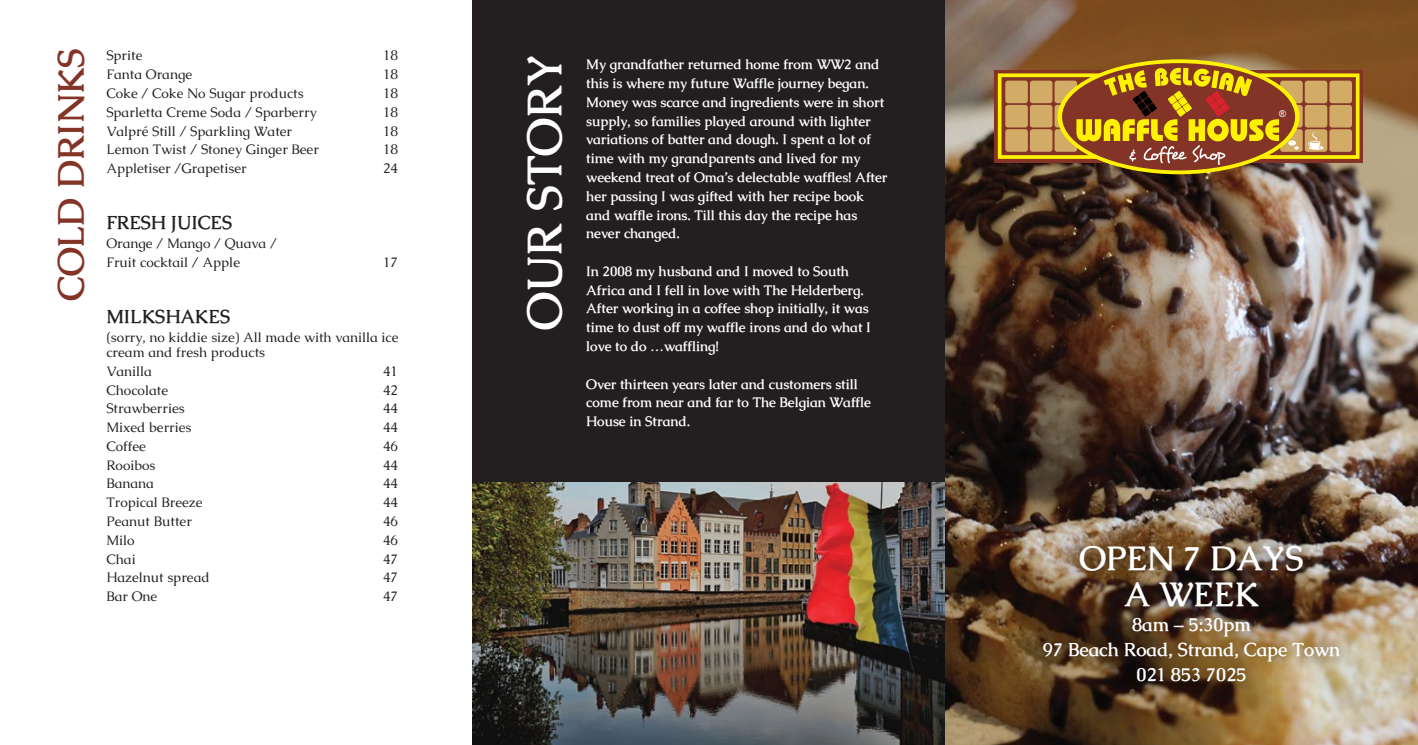
<style>
.page{position:relative;width:1418px;height:745px;background:#fff}
.page>*{position:absolute;margin:0;border:0;box-sizing:border-box;transform-origin:0 0}
.t1{font:700 47.88px "Caudex";color:#fff}
.t2{font:700 36.25px "Caudex";color:#833427}
.t3{font:700 33.75px/35px "Caudex";color:#fff;text-align:center}
.t4{font:700 18.75px/25px "Caudex";color:#fff;text-align:center}
.t5{font:700 18.75px "Caudex";color:#231f20}
.t6{font:700 13.75px/18.8px "Caudex";color:#fff}
.t7{font:13.75px/18.8px "Caudex";color:#231f20}
.t8{font:9.38px "Arial";color:#fff}
</style>
<div class="page">
<div style="left:472px;top:0;width:472px;height:536px;background:#231f20"></div>
<img style="left:945px;top:0;width:472px;height:744px">
<svg style="left:1057px;top:59px;width:242px;height:115px"></svg>
<div style="left:1062px;top:63px;width:232px;height:107px;background:#833427;border-radius:50%"></div>
<svg style="left:997px;top:68px;width:362px;height:97px"></svg>
<img style="left:472px;top:482px;width:472px;height:262px">
<img style="left:976px;top:519px;width:430px;height:225px">
<h2 class="t2" style="left:47px;top:301px;width:254px;rotate:-90deg">COLD DRINKS</h2>
<p class="t7" style="left:106px;top:46px;width:38px">Sprite</p>
<p class="t7" style="left:383px;top:46px;width:16px">18</p>
<p class="t7" style="left:106px;top:65px;width:87px">Fanta Orange</p>
<p class="t7" style="left:383px;top:65px;width:16px">18</p>
<p class="t7" style="left:106px;top:84px;width:199px">Coke / Coke No Sugar products</p>
<p class="t7" style="left:383px;top:84px;width:16px">18</p>
<p class="t7" style="left:106px;top:102px;width:212px">Sparletta Creme Soda / Sparberry</p>
<p class="t7" style="left:383px;top:102px;width:16px">18</p>
<p class="t7" style="left:106px;top:121px;width:187px">Valpré Still / Sparkling Water</p>
<p class="t7" style="left:383px;top:121px;width:16px">18</p>
<p class="t7" style="left:106px;top:140px;width:214px">Lemon Twist / Stoney Ginger Beer</p>
<p class="t7" style="left:383px;top:140px;width:16px">18</p>
<p class="t7" style="left:106px;top:159px;width:142px">Appletiser /Grapetiser</p>
<p class="t7" style="left:383px;top:159px;width:16px">24</p>
<h3 class="t5" style="left:106px;top:210px;width:127px">FRESH JUICES</h3>
<p class="t7" style="left:106px;top:234px;width:172px">Orange / Mango / Quava /<br>Fruit cocktail / Apple</p>
<p class="t7" style="left:383px;top:252px;width:16px">17</p>
<h3 class="t5" style="left:106px;top:304px;width:125px">MILKSHAKES</h3>
<p class="t7" style="left:106px;top:329px;width:294px;line-height:15px">(sorry, no kiddie size) All made with vanilla ice cream and fresh products</p>
<p class="t7" style="left:106px;top:361px;width:47px">Vanilla</p>
<p class="t7" style="left:383px;top:361px;width:16px">41</p>
<p class="t7" style="left:106px;top:380px;width:63px">Chocolate</p>
<p class="t7" style="left:383px;top:380px;width:16px">42</p>
<p class="t7" style="left:106px;top:399px;width:80px">Strawberries</p>
<p class="t7" style="left:383px;top:399px;width:16px">44</p>
<p class="t7" style="left:106px;top:417px;width:87px">Mixed berries</p>
<p class="t7" style="left:383px;top:417px;width:16px">44</p>
<p class="t7" style="left:106px;top:436px;width:41px">Coffee</p>
<p class="t7" style="left:383px;top:436px;width:16px">46</p>
<p class="t7" style="left:106px;top:455px;width:51px">Rooibos</p>
<p class="t7" style="left:383px;top:455px;width:16px">44</p>
<p class="t7" style="left:106px;top:474px;width:49px">Banana</p>
<p class="t7" style="left:383px;top:474px;width:16px">44</p>
<p class="t7" style="left:106px;top:492px;width:98px">Tropical Breeze</p>
<p class="t7" style="left:383px;top:492px;width:16px">44</p>
<p class="t7" style="left:106px;top:511px;width:87px">Peanut Butter</p>
<p class="t7" style="left:383px;top:511px;width:16px">46</p>
<p class="t7" style="left:106px;top:530px;width:30px">Milo</p>
<p class="t7" style="left:383px;top:530px;width:16px">46</p>
<p class="t7" style="left:106px;top:549px;width:31px">Chai</p>
<p class="t7" style="left:383px;top:549px;width:16px">47</p>
<p class="t7" style="left:106px;top:567px;width:105px">Hazelnut spread</p>
<p class="t7" style="left:383px;top:567px;width:16px">47</p>
<p class="t7" style="left:106px;top:586px;width:52px">Bar One</p>
<p class="t7" style="left:383px;top:586px;width:16px">47</p>
<h1 class="t1" style="left:513px;top:330px;width:277px;rotate:-90deg">OUR STORY</h1>
<p class="t6" style="left:586px;top:55px;width:303px">My grandfather returned home from WW2 and this is where my future Waffle journey began.<br>Money was scarce and ingredients were in short supply, so families played around with lighter variations of batter and dough. I spent a lot of time with my grandparents and lived for my weekend treat of Oma’s delectable waffles! After her passing I was gifted with her recipe book and waffle irons. Till this day the recipe has never changed.</p>
<p class="t6" style="left:586px;top:261px;width:286px">In 2008 my husband and I moved to South Africa and I fell in love with The Helderberg.<br>After working in a coffee shop initially, it was time to dust off my waffle irons and do what I love to do …waffling!</p>
<p class="t6" style="left:586px;top:374px;width:286px">Over thirteen years later and customers still come from near and far to The Belgian Waffle<br>House in Strand.</p>
<p class="t8" style="left:1278px;top:107px;width:8px">®</p>
<h3 class="t3" style="left:1079px;top:541px;width:225px">OPEN 7 DAYS<br>A WEEK</h3>
<h3 class="t4" style="left:1042px;top:611px;width:299px">8am – 5:30pm<br>97 Beach Road, Strand, Cape Town<br>021 853 7025</h3>
</div>
